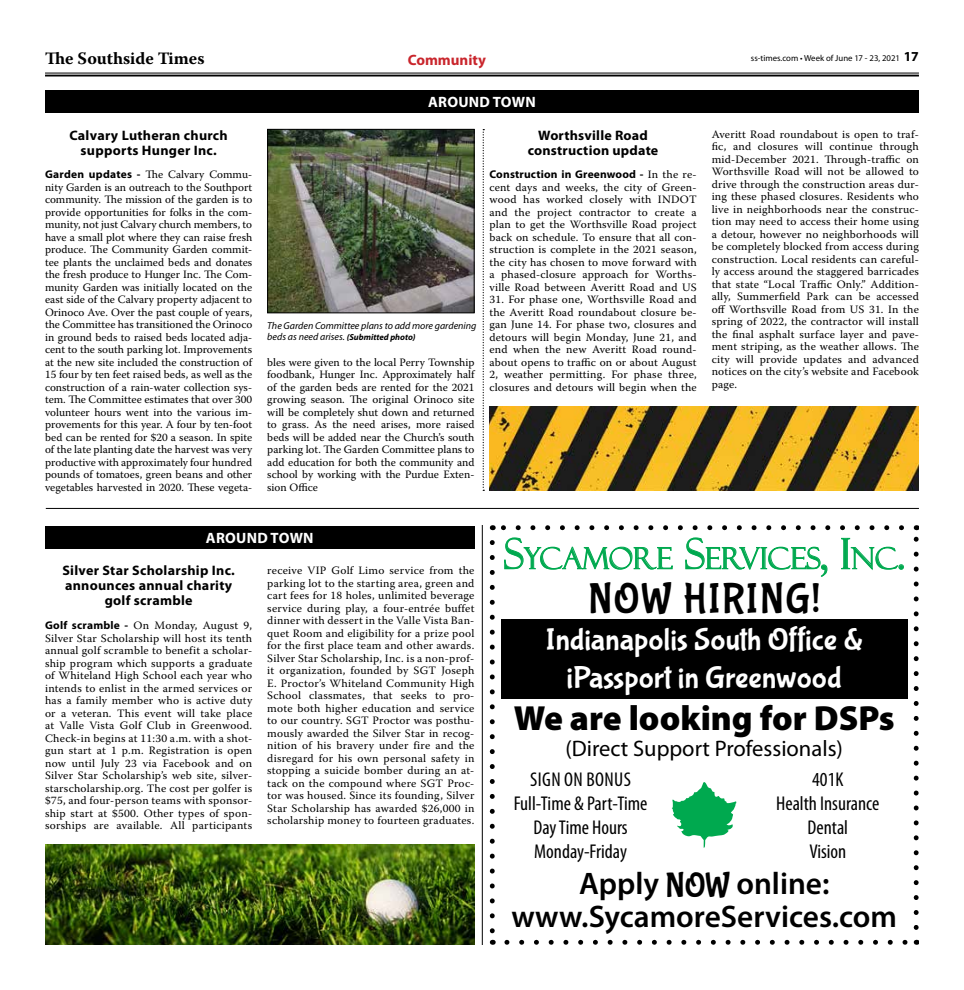
<style>
.page{position:relative;width:964px;height:990px;background:#fff}
.page>*{position:absolute;margin:0;border:0;box-sizing:border-box;transform-origin:0 0}
.t1{font:43.5px "Bubblegum Sans";letter-spacing:.05em;color:#000;scale:.88 1}
.t2{font:900 35px "Myriad Pro";color:#000}
.t3{font:31.25px/37.5px "Bubblegum Sans";color:#fff;text-align:center}
.t4{font:600 31.25px/33.8px "Myriad Pro";color:#000;text-align:center}
.t5{font:29.62px "Felix Titling";color:#00a94f}
.t6{font:22.5px "Myriad Pro";color:#000}
.t7{font:condensed 20px/24px "Myriad Pro";color:#000;text-align:center}
.t8{font:700 17.38px "Warnock Pro";color:#000}
.t9{font:700 15px "Myriad Pro";letter-spacing:.02em;color:#fff}
.t10{font:700 15px "Myriad Pro";color:#c9252c}
.t11{font:700 13.75px/15px "Myriad Pro";letter-spacing:.02em;color:#000;text-align:center}
.t12{font:11.25px/12.5px "Warnock Pro";letter-spacing:.015em;color:#000;text-align:justify}
.t13{font:700 11.25px "Myriad Pro";letter-spacing:.015em;color:#000}
.t14{font:italic 10px/11.2px "Myriad Pro";color:#000}
.t15{font:8.75px "Myriad Pro";color:#000}
.s1{font-weight:700;font-size:13.75px}
.s2{font-family:"Myriad Pro";font-weight:700}
.s3{font-weight:700;font-size:8.75px}
.s4{font-family:"Warnock Pro";font-weight:400}
.s5{font-size:42.25px}
.s6{font-family:"Bubblegum Sans";font-weight:400;font-size:35.25px}
</style>
<div class="page">
<hr style="left:45px;top:73px;width:873px;height:1px;background:#000">
<hr style="left:45px;top:75px;width:873px;height:2px;background:#000">
<div style="left:45px;top:526px;width:429px;height:22px;background:#000"></div>
<div style="left:45px;top:90px;width:873px;height:22px;background:#000"></div>
<div style="left:500px;top:619px;width:407px;height:80px;background:#000"></div>
<svg style="left:671px;top:782px;width:65px;height:66px"></svg>
<svg style="left:506px;top:940px;width:402px;height:5px"></svg>
<svg style="left:501px;top:525px;width:400px;height:5px"></svg>
<svg style="left:489px;top:543px;width:5px;height:402px"></svg>
<svg style="left:489px;top:525px;width:4px;height:5px"></svg>
<svg style="left:913px;top:525px;width:6px;height:402px"></svg>
<hr style="left:482px;top:525px;width:1px;height:420px;background:#000">
<hr style="left:46px;top:508px;width:872px;height:1px;background:#000">
<img style="left:46px;top:845px;width:428px;height:100px">
<img style="left:269px;top:131px;width:203px;height:180px">
<div style="left:267px;top:129px;width:207px;height:184px;border:1px solid #000"></div>
<svg style="left:482px;top:129px;width:2px;height:362px"></svg>
<img style="left:489px;top:407px;width:429px;height:84px">
<h3 class="t8" style="left:45px;top:48px;width:161px">The Southside Times</h3>
<h3 class="t10" style="left:407px;top:50px;width:80px">Community</h3>
<p class="t15" style="left:750px;top:53px;width:169px">ss-times.com • Week of June 17 - 23, 2021 <span class="s1">17</span></p>
<p class="t11" style="left:69px;top:127px;width:160px">Calvary Lutheran church supports Hunger Inc.</p>
<p class="t12" style="left:45px;top:168px;width:209px"><span class="s2">Garden updates -</span> The Calvary Commu&shy;nity Garden is an outreach to the Southport community. The mission of the garden is to provide opportunities for folks in the com&shy;munity, not just Calvary church members, to have a small plot where they can raise fresh produce. The Community Garden commit&shy;tee plants the unclaimed beds and donates the fresh produce to Hunger Inc. The Com&shy;munity Garden was initially located on the east side of the Calvary property adjacent to Orinoco Ave. Over the past couple of years, the Committee has transitioned the Orinoco in ground beds to raised beds located adja&shy;cent to the south parking lot. Improvements at the new site included the construction of 15 four by ten feet raised beds, as well as the construction of a rain-water collection sys&shy;tem. The Committee estimates that over 300 volunteer hours went into the various im&shy;provements for this year. A four by ten-foot bed can be rented for $20 a season. In spite of the late planting date the harvest was very productive with approximately four hundred pounds of tomatoes, green beans and other vegetables harvested in 2020. These vegeta-</p>
<h3 class="t9" style="left:428px;top:92px;width:109px">AROUND TOWN</h3>
<p class="t14" style="left:267px;top:320px;width:210px">The Garden Committee plans to add more gardening beds as need arises. <span class="s3">(Submitted photo)</span></p>
<p class="t12" style="left:267px;top:355px;width:209px">bles were given to the local Perry Township foodbank, Hunger Inc. Approximately half of the garden beds are rented for the 2021 growing season. The original Orinoco site will be completely shut down and returned to grass. As the need arises, more raised beds will be added near the Church’s south parking lot. The Garden Committee plans to add education for both the community and school by working with the Purdue Exten&shy;sion Office</p>
<p class="t11" style="left:527px;top:127px;width:132px">Worthsville Road construction update</p>
<p class="t13" style="left:489px;top:167px;width:209px">Construction in Greenwood - <span class="s4">In the re-</span></p>
<p class="t12" style="left:489px;top:181px;width:209px">cent days and weeks, the city of Green&shy;wood has worked closely with INDOT and the project contractor to create a plan to get the Worthsville Road project back on schedule. To ensure that all con&shy;struction is complete in the 2021 season, the city has chosen to move forward with a phased-closure approach for Worths&shy;ville Road between Averitt Road and US</p>
<p class="t12" style="left:489px;top:293px;width:209px">31. For phase one, Worthsville Road and the Averitt Road roundabout closure be&shy;gan June 14. For phase two, closures and detours will begin Monday, June 21, and end when the new Averitt Road round&shy;about opens to traffic on or about August 2, weather permitting. For phase three, closures and detours will begin when the</p>
<p class="t12" style="left:711px;top:128px;width:209px">Averitt Road roundabout is open to traf&shy;fic, and closures will continue through mid-December 2021. Through-traffic on Worthsville Road will not be allowed to drive through the construction areas dur&shy;ing these phased closures. Residents who live in neighborhoods near the construc&shy;tion may need to access their home using a detour, however no neighborhoods will be completely blocked from access during construction. Local residents can careful&shy;ly access around the staggered barricades that state “Local Traffic Only.” Addition&shy;ally, Summerfield Park can be accessed off Worthsville Road from US 31. In the spring of 2022, the contractor will install the final asphalt surface layer and pave&shy;ment striping, as the weather allows. The city will provide updates and advanced notices on the city’s website and Facebook page.</p>
<h3 class="t9" style="left:206px;top:528px;width:109px">AROUND TOWN</h3>
<p class="t11" style="left:62px;top:563px;width:174px">Silver Star Scholarship Inc. announces annual charity golf scramble</p>
<p class="t12" style="left:45px;top:619px;width:209px"><span class="s2">Golf scramble -</span> On Monday, August 9, Silver Star Scholarship will host its tenth annual golf scramble to benefit a scholar&shy;ship program which supports a graduate of Whiteland High School each year who intends to enlist in the armed services or has a family member who is active duty or a veteran. This event will take place at Valle Vista Golf Club in Greenwood.<br>Check-in begins at 11:30 a.m. with a shot&shy;gun start at 1 p.m. Registration is open now until July 23 via Facebook and on Silver Star Scholarship’s web site, silver&shy;starscholarship.org. The cost per golfer is $75, and four-person teams with sponsor&shy;ship start at $500. Other types of spon&shy;sorships are available. All participants</p>
<p class="t12" style="left:267px;top:564px;width:209px">receive VIP Golf Limo service from the parking lot to the starting area, green and cart fees for 18 holes, unlimited beverage service during play, a four-entrée buffet dinner with dessert in the Valle Vista Ban&shy;quet Room and eligibility for a prize pool for the first place team and other awards.<br>Silver Star Scholarship, Inc. is a non-prof&shy;it organization, founded by SGT Joseph E. Proctor’s Whiteland Community High School classmates, that seeks to pro&shy;mote both higher education and service to our country. SGT Proctor was posthu&shy;mously awarded the Silver Star in recog&shy;nition of his bravery under fire and the disregard for his own personal safety in stopping a suicide bomber during an at&shy;tack on the compound where SGT Proc&shy;tor was housed. Since its founding, Silver Star Scholarship has awarded $26,000 in scholarship money to fourteen graduates.</p>
<h3 class="t5" style="left:503px;top:541px;width:402px"><span class="s5">S</span>YCAMORE <span class="s5">S</span>ERVICES<span class="s5">, I</span>NC<span class="s5">.</span></h3>
<h1 class="t1" style="left:588px;top:575px;width:265px">NOW HIRING!</h1>
<h3 class="t3" style="left:545px;top:622px;width:318px">Indianapolis South Office &amp; iPassport in Greenwood</h3>
<h2 class="t2" style="left:513px;top:698px;width:382px">We are looking for DSPs</h2>
<h3 class="t6" style="left:565px;top:736px;width:279px">(Direct Support Professionals)</h3>
<h3 class="t7" style="left:513px;top:768px;width:135px">SIGN ON BONUS<br>Full-Time &amp; Part-Time<br>Day Time Hours<br>Monday-Friday</h3>
<h3 class="t7" style="left:775px;top:768px;width:105px">401K<br>Health Insurance<br>Dental<br>Vision</h3>
<h3 class="t4" style="left:511px;top:865px;width:387px">Apply <span class="s6">NOW</span> online: www.SycamoreServices.com</h3>
</div>
